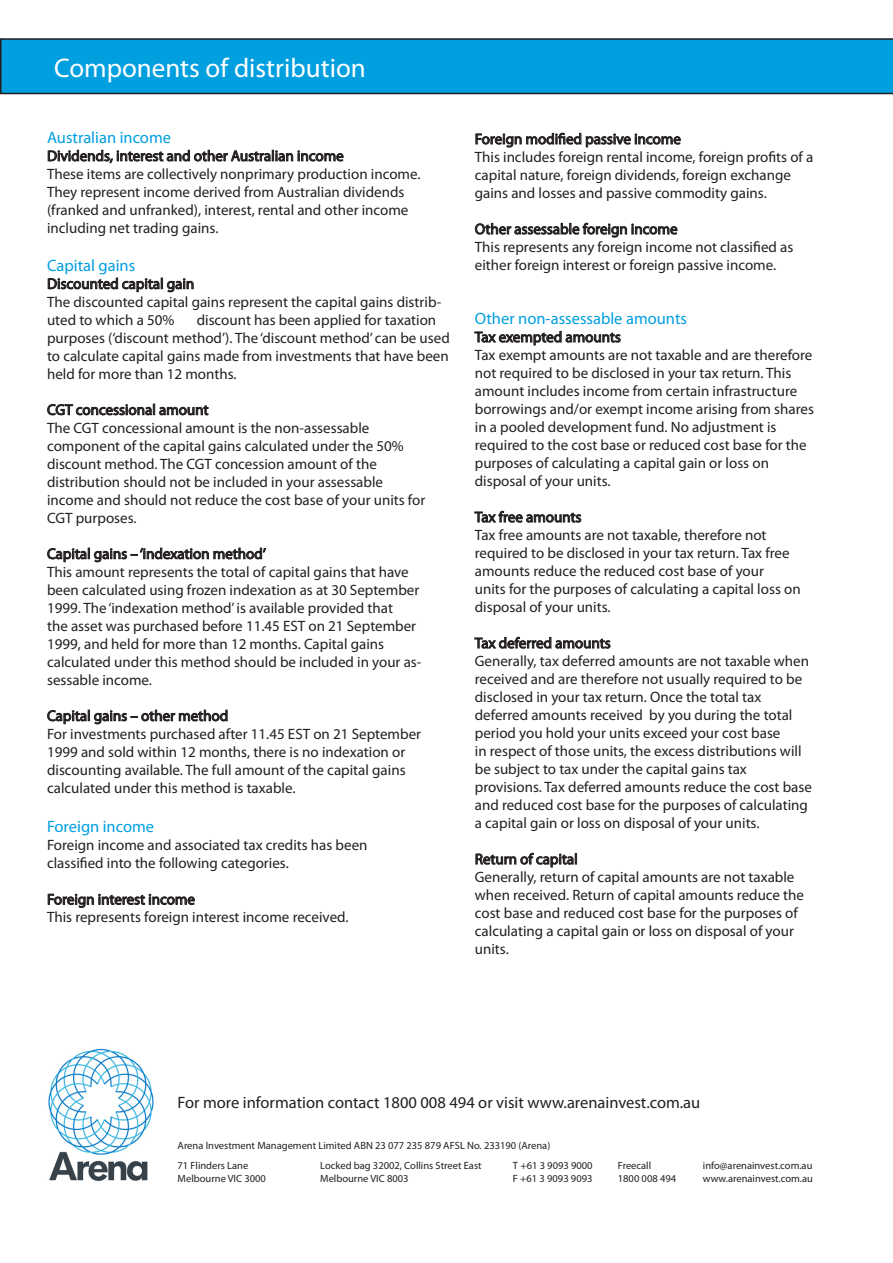
<style>
.page{position:relative;width:893px;height:1263px;background:#fff}
.page>*{position:absolute;margin:0;border:0;box-sizing:border-box;transform-origin:0 0}
.t1{font:27px "Myriad Pro";color:#fff}
.t2{font:16.5px "Myriad Pro";color:#009fe0}
.Back_cover_text{font:16.5px "Myriad Pro";color:#231f20}
.t3{font:15px/18px "Myriad Pro";color:#231f20}
.Back_cover_text-2{font:10.5px/13.5px "Myriad Pro";color:#231f20}
</style>
<div class="page">
<svg style="left:0;top:38px;width:893px;height:56px;background:#0298d6"></svg>
<img style="left:48px;top:1048px;width:106px;height:133px">
<svg style="left:48px;top:150px;width:295px;height:13px"></svg>
<svg style="left:48px;top:278px;width:145px;height:14px"></svg>
<svg style="left:47px;top:404px;width:161px;height:12px"></svg>
<svg style="left:47px;top:548px;width:219px;height:14px"></svg>
<svg style="left:47px;top:710px;width:180px;height:14px"></svg>
<svg style="left:48px;top:894px;width:147px;height:14px"></svg>
<svg style="left:476px;top:133px;width:204px;height:14px"></svg>
<svg style="left:475px;top:223px;width:202px;height:14px"></svg>
<svg style="left:475px;top:331px;width:145px;height:14px"></svg>
<svg style="left:475px;top:511px;width:106px;height:12px"></svg>
<svg style="left:475px;top:637px;width:135px;height:12px"></svg>
<svg style="left:476px;top:853px;width:101px;height:14px"></svg>
<p class="t1" style="left:54px;top:51px;width:313px">Components of distribution</p>
<p class="t2" style="left:47px;top:127px;width:126px">Australian income</p>
<p class="t3" style="left:47px;top:147px;width:298px">Dividends, interest and other Australian income</p>
<p class="t3" style="left:47px;top:165px;width:375px">These items are collectively nonprimary production income.<br>They represent income derived from Australian dividends (franked and unfranked), interest, rental and other income including net trading gains.</p>
<p class="t2" style="left:47px;top:255px;width:90px">Capital gains</p>
<p class="t3" style="left:47px;top:274px;width:396px">Discounted capital gain<br>The discounted capital gains represent the capital gains distrib&shy;uted to which a 50%</p>
<p class="t3" style="left:47px;top:310px;width:404px;text-indent:150px">discount has been applied for taxation purposes (‘discount method’). The ‘discount method’ can be used to calculate capital gains made from investments that have been held for more than 12 months.</p>
<p class="t3" style="left:47px;top:400px;width:163px">CGT concessional amount</p>
<p class="t3" style="left:47px;top:418px;width:358px">The CGT concessional amount is the non-assessable component of the capital gains calculated under the 50% discount method. The CGT concession amount of the</p>
<p class="t3" style="left:47px;top:472px;width:338px">distribution should not be included in your assessable</p>
<p class="t3" style="left:47px;top:490px;width:380px">income and should not reduce the cost base of your units for</p>
<p class="t3" style="left:47px;top:508px;width:91px">CGT purposes.</p>
<p class="t3" style="left:47px;top:544px;width:220px">Capital gains – ‘indexation method’</p>
<p class="t3" style="left:47px;top:562px;width:374px">This amount represents the total of capital gains that have been calculated using frozen indexation as at 30 September<br>1999. The ‘indexation method’ is available provided that</p>
<p class="t3" style="left:47px;top:616px;width:371px">the asset was purchased before 11.45 EST on 21 September<br>1999, and held for more than 12 months. Capital gains</p>
<p class="t3" style="left:47px;top:652px;width:376px">calculated under this method should be included in your as&shy;sessable income.</p>
<p class="t3" style="left:47px;top:706px;width:183px">Capital gains – other method</p>
<p class="t3" style="left:47px;top:724px;width:376px">For investments purchased after 11.45 EST on 21 September<br>1999 and sold within 12 months, there is no indexation or discounting available. The full amount of the capital gains</p>
<p class="t3" style="left:47px;top:778px;width:250px">calculated under this method is taxable.</p>
<p class="t2" style="left:47px;top:817px;width:109px">Foreign income</p>
<p class="t3" style="left:47px;top:836px;width:322px">Foreign income and associated tax credits has been</p>
<p class="t3" style="left:47px;top:854px;width:243px">classified into the following categories.</p>
<p class="t3" style="left:47px;top:890px;width:149px">Foreign interest income</p>
<p class="t3" style="left:47px;top:908px;width:303px">This represents foreign interest income received.</p>
<p class="t3" style="left:475px;top:130px;width:208px">Foreign modified passive income</p>
<p class="t3" style="left:475px;top:148px;width:340px">This includes foreign rental income, foreign profits of a capital nature, foreign dividends, foreign exchange</p>
<p class="t3" style="left:475px;top:184px;width:293px">gains and losses and passive commodity gains.</p>
<p class="t3" style="left:475px;top:220px;width:204px">Other assessable foreign income</p>
<p class="t3" style="left:475px;top:238px;width:320px">This represents any foreign income not classified as either foreign interest or foreign passive income.</p>
<p class="t2" style="left:475px;top:308px;width:214px">Other non-assessable amounts</p>
<p class="t3" style="left:475px;top:328px;width:148px">Tax exempted amounts</p>
<p class="t3" style="left:475px;top:346px;width:339px">Tax exempt amounts are not taxable and are therefore not required to be disclosed in your tax return. This</p>
<p class="t3" style="left:475px;top:382px;width:341px">amount includes income from certain infrastructure borrowings and/or exempt income arising from shares</p>
<p class="t3" style="left:475px;top:418px;width:303px">in a pooled development fund. No adjustment is</p>
<p class="t3" style="left:475px;top:436px;width:333px">required to the cost base or reduced cost base for the</p>
<p class="t3" style="left:475px;top:454px;width:296px">purposes of calculating a capital gain or loss on</p>
<p class="t3" style="left:475px;top:472px;width:137px">disposal of your units.</p>
<p class="t3" style="left:475px;top:508px;width:108px">Tax free amounts</p>
<p class="t3" style="left:475px;top:526px;width:293px">Tax free amounts are not taxable, therefore not</p>
<p class="t3" style="left:475px;top:544px;width:316px">required to be disclosed in your tax return. Tax free amounts reduce the reduced cost base of your</p>
<p class="t3" style="left:475px;top:580px;width:327px">units for the purposes of calculating a capital loss on disposal of your units.</p>
<p class="t3" style="left:475px;top:634px;width:137px">Tax deferred amounts</p>
<p class="t3" style="left:475px;top:652px;width:336px">Generally, tax deferred amounts are not taxable when received and are therefore not usually required to be</p>
<p class="t3" style="left:475px;top:688px;width:288px">disclosed in your tax return. Once the total tax</p>
<p class="t3" style="left:475px;top:706px;width:319px">deferred amounts received by you during the total period you hold your units exceed your cost base</p>
<p class="t3" style="left:475px;top:742px;width:328px">in respect of those units, the excess distributions will be subject to tax under the capital gains tax</p>
<p class="t3" style="left:475px;top:778px;width:339px">provisions. Tax deferred amounts reduce the cost base and reduced cost base for the purposes of calculating a capital gain or loss on disposal of your units.</p>
<p class="t3" style="left:475px;top:850px;width:104px">Return of capital</p>
<p class="t3" style="left:475px;top:868px;width:331px">Generally, return of capital amounts are not taxable when received. Return of capital amounts reduce the cost base and reduced cost base for the purposes of calculating a capital gain or loss on disposal of your units.</p>
<p class="Back_cover_text" style="left:178px;top:1092px;width:524px">For more information contact 1800 008 494 or visit www.arenainvest.com.au</p>
<p class="Back_cover_text-2" style="left:178px;top:1138px;width:374px">Arena Investment Management Limited ABN 23 077 235 879 AFSL No. 233190 (Arena)</p>
<p class="Back_cover_text-2" style="left:178px;top:1158px;width:90px">71 Flinders Lane<br>Melbourne VIC 3000</p>
<p class="Back_cover_text-2" style="left:320px;top:1158px;width:163px">Locked bag 32002, Collins Street East<br>Melbourne VIC 8003</p>
<p class="Back_cover_text-2" style="left:513px;top:1158px;width:81px">T +61 3 9093 9000<br>F +61 3 9093 9093</p>
<p class="Back_cover_text-2" style="left:618px;top:1158px;width:60px">Freecall<br>1800 008 494</p>
<p class="Back_cover_text-2" style="left:703px;top:1158px;width:112px">info@arenainvest.com.au www.arenainvest.com.au</p>
</div>
